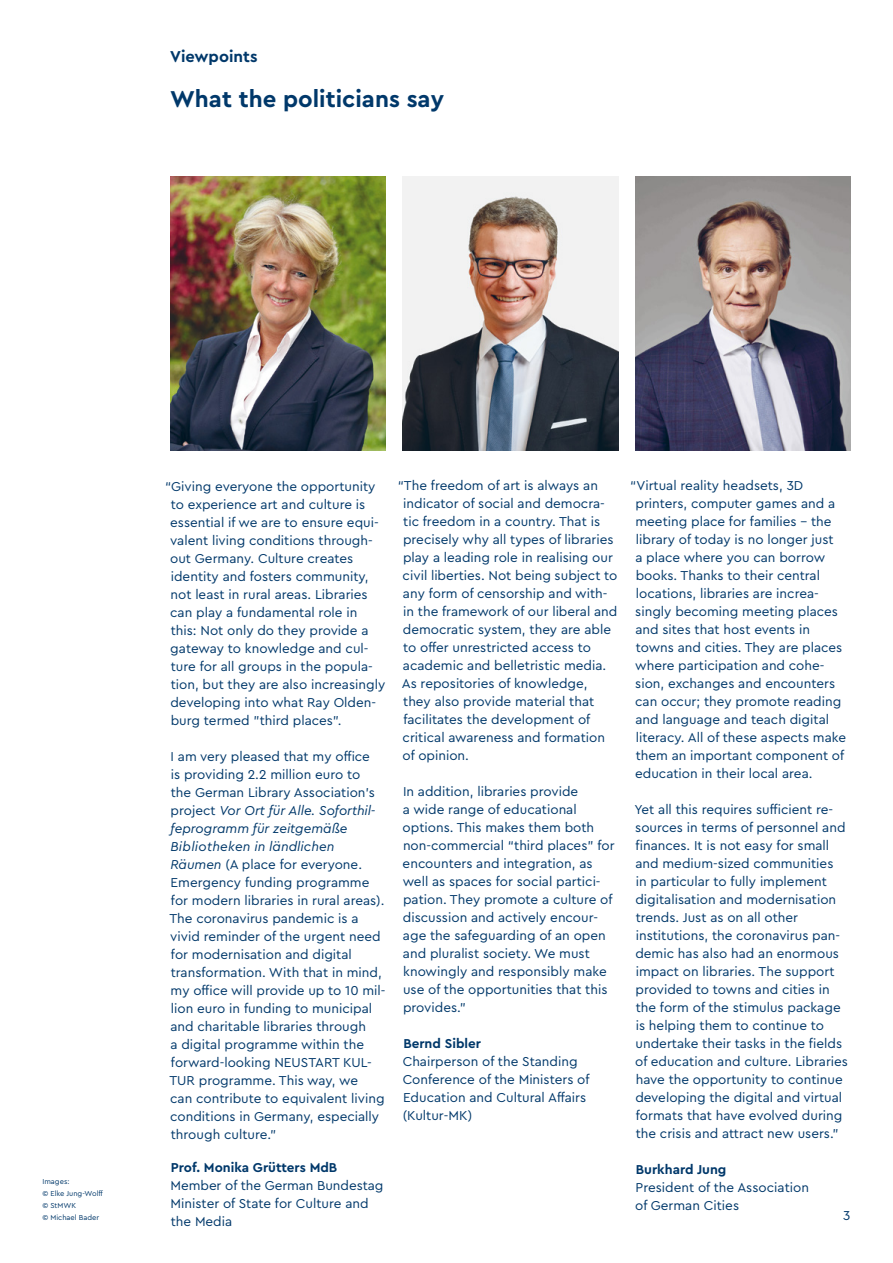
<style>
.page{position:relative;width:893px;height:1263px;background:#fff}
.page>*{position:absolute;margin:0;border:0;box-sizing:border-box;transform-origin:0 0}
.t1{font:700 24px "Cera Pro";color:#00386a}
.t2{font:700 16.5px "Cera Pro";color:#00386a}
.t3{font:13.5px/18px "Cera Pro";color:#00386a}
.t4{font:700 13.5px "Cera Pro";color:#00386a}
.t5{font:7.5px/12px "Cera Pro";color:#00386a}
.s1{font-style:italic}
</style>
<div class="page">
<img style="left:403px;top:176px;width:215px;height:275px">
<img style="left:170px;top:176px;width:216px;height:275px">
<img style="left:635px;top:176px;width:215px;height:275px">
<p class="t2" style="left:170px;top:45px;width:89px">Viewpoints</p>
<h1 class="t1" style="left:170px;top:83px;width:275px">What the politicians say</h1>
<p class="t5" style="left:43px;top:1175px;width:62px">Images:<br>© Elke Jung-Wolff © StMWK<br>© Michael Bader</p>
<p class="t3" style="left:170px;top:476px;width:217px;text-indent:-5px">“Giving everyone the opportunity to experience art and culture is essential if we are to ensure equi&shy;valent living conditions through&shy;out Germany. Culture creates identity and fosters community, not least in rural areas. Libraries can play a fundamental role in this: Not only do they provide a gateway to knowledge and cul&shy;ture for all groups in the popula&shy;tion, but they are also increasingly developing into what Ray Olden&shy;burg termed "third places".</p>
<p class="t3" style="left:169px;top:746px;width:218px">I am very pleased that my office<br>is providing 2.2 million euro to<br>the German Library Association’s project <span class="s1">Vor Ort für Alle. Soforthil&shy;feprogramm für zeitgemäße<br>Bibliotheken in ländlichen<br>Räumen</span> (A place for everyone.<br>Emergency funding programme for modern libraries in rural areas).<br>The coronavirus pandemic is a vivid reminder of the urgent need for modernisation and digital transformation. With that in mind, my office will provide up to 10 mil&shy;lion euro in funding to municipal and charitable libraries through<br>a digital programme within the forward-looking NEUSTART KUL-<br>TUR programme. This way, we<br>can contribute to equivalent living conditions in Germany, especially through culture.”</p>
<p class="t4" style="left:171px;top:1158px;width:168px">Prof. Monika Grütters MdB</p>
<p class="t3" style="left:171px;top:1175px;width:214px">Member of the German Bundestag<br>Minister of State for Culture and the Media</p>
<p class="t3" style="left:398px;top:476px;width:221px">“The freedom of art is always an indicator of social and democra&shy;tic freedom in a country. That is precisely why all types of libraries play a leading role in realising our civil liberties. Not being subject to any form of censorship and with-<br>in the framework of our liberal and democratic system, they are able to offer unrestricted access to academic and belletristic media.<br>As repositories of knowledge,<br>they also provide material that facilitates the development of critical awareness and formation<br>of opinion.</p>
<p class="t3" style="left:403px;top:782px;width:213px">In addition, libraries provide<br>a wide range of educational options. This makes them both non-commercial “third places” for encounters and integration, as well as spaces for social partici&shy;pation. They promote a culture of discussion and actively encour&shy;age the safeguarding of an open and pluralist society. We must knowingly and responsibly make use of the opportunities that this provides.”</p>
<p class="t4" style="left:403px;top:1035px;width:79px">Bernd Sibler</p>
<p class="t3" style="left:403px;top:1052px;width:188px">Chairperson of the Standing<br>Conference of the Ministers of<br>Education and Cultural Affairs (Kultur-MK)</p>
<p class="t3" style="left:635px;top:476px;width:213px;text-indent:-5px">“Virtual reality headsets, 3D printers, computer games and a meeting place for families - the library of today is no longer just<br>a place where you can borrow books. Thanks to their central locations, libraries are increa&shy;singly becoming meeting places and sites that host events in towns and cities. They are places where participation and cohe&shy;sion, exchanges and encounters can occur; they promote reading and language and teach digital literacy. All of these aspects make them an important component of education in their local area.</p>
<p class="t3" style="left:634px;top:800px;width:215px">Yet all this requires sufficient re&shy;sources in terms of personnel and finances. It is not easy for small and medium-sized communities<br>in particular to fully implement digitalisation and modernisation trends. Just as on all other institutions, the coronavirus pan&shy;demic has also had an enormous impact on libraries. The support provided to towns and cities in the form of the stimulus package is helping them to continue to undertake their tasks in the fields of education and culture. Libraries have the opportunity to continue developing the digital and virtual formats that have evolved during the crisis and attract new users.”</p>
<p class="t4" style="left:636px;top:1161px;width:92px">Burkhard Jung</p>
<p class="t3" style="left:635px;top:1178px;width:175px">President of the Association of German Cities</p>
<p class="t3" style="left:843px;top:1206px;width:9px">3</p>
</div>
